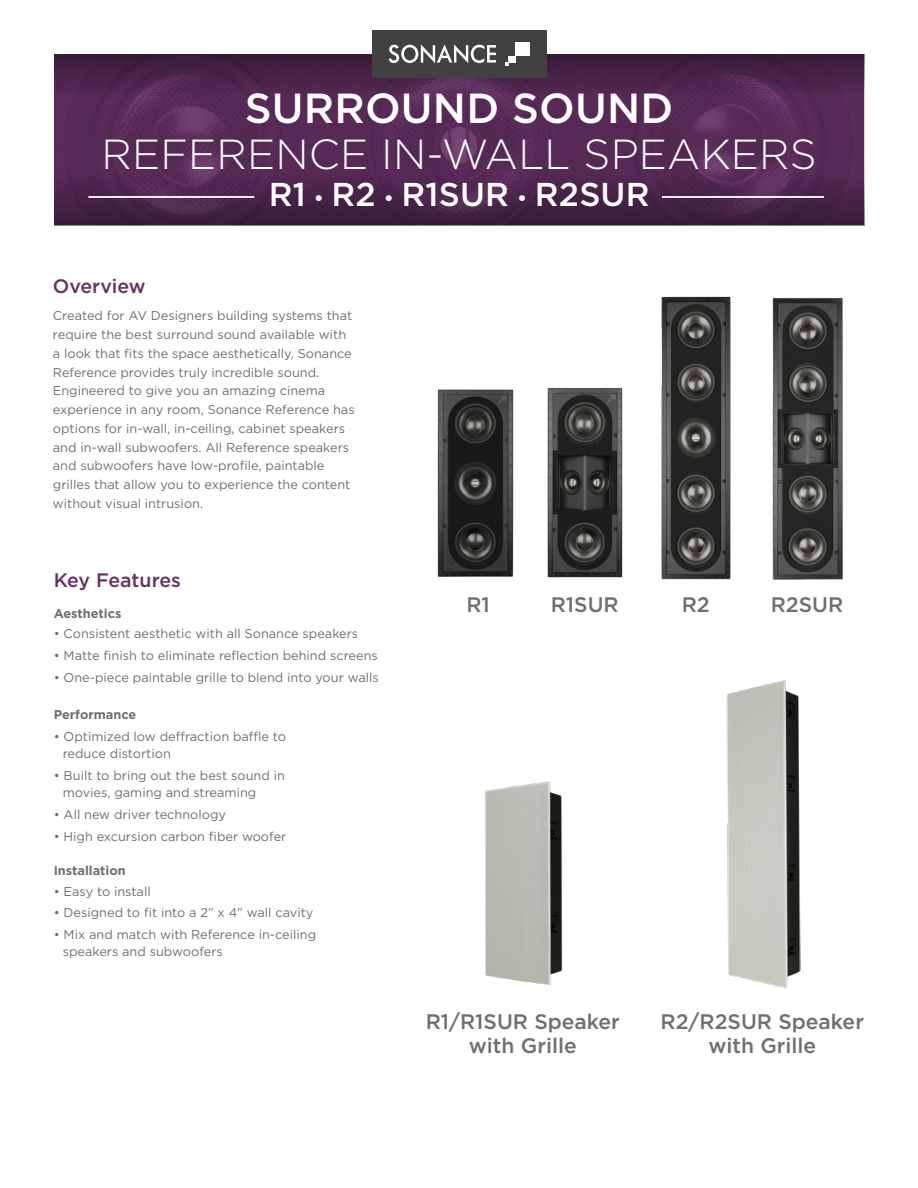
<style>
.page{position:relative;width:918px;height:1188px;background:#fff}
.page>*{position:absolute;margin:0;border:0;box-sizing:border-box;transform-origin:0 0}
.t1{font:300 42px "Gotham";letter-spacing:.005em;color:#fff}
.t2{font:500 42px "Gotham";letter-spacing:.005em;color:#fff}
.t3{font:500 33px "Gotham";letter-spacing:.005em;color:#fff}
.t4{font:500 21px "Gotham";color:#6d6f71}
.t5{font:500 19.5px "Gotham";color:#663165}
.t6{font:12.75px/18.8px "Gotham";color:#6d6f71}
.t7{font:700 12.75px "Gotham";color:#6d6f71}
.s1{font-weight:400;font-size:22.5px}
</style>
<div class="page">
<img style="left:437px;top:389px;width:77px;height:188px">
<img style="left:661px;top:296px;width:70px;height:284px">
<img style="left:547px;top:387px;width:76px;height:191px">
<img style="left:772px;top:297px;width:71px;height:283px">
<img style="left:54px;top:54px;width:811px;height:171px">
<svg style="left:54px;top:54px;width:810px;height:41px;background:#482248"></svg>
<svg style="left:54px;top:173px;width:810px;height:52px;background:#482348"></svg>
<div style="left:372px;top:31px;width:175px;height:47px;background:#414142"></div>
<svg style="left:389px;top:44px;width:107px;height:19px"></svg>
<div style="left:515px;top:42px;width:15px;height:14px;background:#fff"></div>
<div style="left:508px;top:56px;width:7px;height:7px;background:#fff"></div>
<hr style="left:662px;top:196px;width:162px;height:2px;background:#fff">
<hr style="left:88px;top:196px;width:166px;height:2px;background:#fff">
<img style="left:485px;top:781px;width:78px;height:204px">
<img style="left:726px;top:680px;width:74px;height:308px">
<p class="t2" style="left:245px;top:85px;width:430px">SURROUND SOUND</p>
<p class="t1" style="left:102px;top:131px;width:717px">REFERENCE IN-WALL SPEAKERS</p>
<p class="t3" style="left:269px;top:175px;width:382px">R1 <span class="s1">•</span> R2 <span class="s1">•</span> R1SUR <span class="s1">•</span> R2SUR</p>
<p class="t5" style="left:53px;top:275px;width:94px">Overview</p>
<p class="t6" style="left:53px;top:306px;width:303px">Created for AV Designers building systems that require the best surround sound available with a look that fits the space aesthetically, Sonance Reference provides truly incredible sound.<br>Engineered to give you an amazing cinema experience in any room, Sonance Reference has options for in-wall, in-ceiling, cabinet speakers and in-wall subwoofers. All Reference speakers and subwoofers have low-profile, paintable grilles that allow you to experience the content without visual intrusion.</p>
<p class="t5" style="left:54px;top:569px;width:129px">Key Features</p>
<p class="t7" style="left:54px;top:606px;width:69px">Aesthetics</p>
<p class="t6" style="left:54px;top:624px;width:306px">• Consistent aesthetic with all Sonance speakers</p>
<p class="t6" style="left:54px;top:646px;width:326px">• Matte finish to eliminate reflection behind screens</p>
<p class="t6" style="left:54px;top:668px;width:327px">• One-piece paintable grille to blend into your walls</p>
<p class="t7" style="left:54px;top:707px;width:84px">Performance</p>
<p class="t6" style="left:54px;top:727px;width:234px">• Optimized low deffraction baffle to</p>
<p class="t6" style="left:63px;top:744px;width:110px">reduce distortion</p>
<p class="t6" style="left:54px;top:766px;width:233px">• Built to bring out the best sound in</p>
<p class="t6" style="left:63px;top:783px;width:195px">movies, gaming and streaming</p>
<p class="t6" style="left:54px;top:805px;width:174px">• All new driver technology</p>
<p class="t6" style="left:54px;top:827px;width:234px">• High excursion carbon fiber woofer</p>
<p class="t7" style="left:54px;top:863px;width:74px">Installation</p>
<p class="t6" style="left:54px;top:881px;width:99px">• Easy to install</p>
<p class="t6" style="left:54px;top:903px;width:261px">• Designed to fit into a 2” x 4” wall cavity</p>
<p class="t6" style="left:54px;top:925px;width:264px">• Mix and match with Reference in-ceiling</p>
<p class="t6" style="left:63px;top:942px;width:162px">speakers and subwoofers</p>
<p class="t4" style="left:466px;top:593px;width:25px">R1</p>
<p class="t4" style="left:551px;top:593px;width:70px">R1SUR</p>
<p class="t4" style="left:682px;top:593px;width:30px">R2</p>
<p class="t4" style="left:771px;top:593px;width:74px">R2SUR</p>
<p class="t4" style="left:426px;top:1010px;width:196px">R1/R1SUR Speaker</p>
<p class="t4" style="left:469px;top:1034px;width:109px">with Grille</p>
<p class="t4" style="left:661px;top:1010px;width:205px">R2/R2SUR Speaker</p>
<p class="t4" style="left:708px;top:1034px;width:109px">with Grille</p>
</div>
